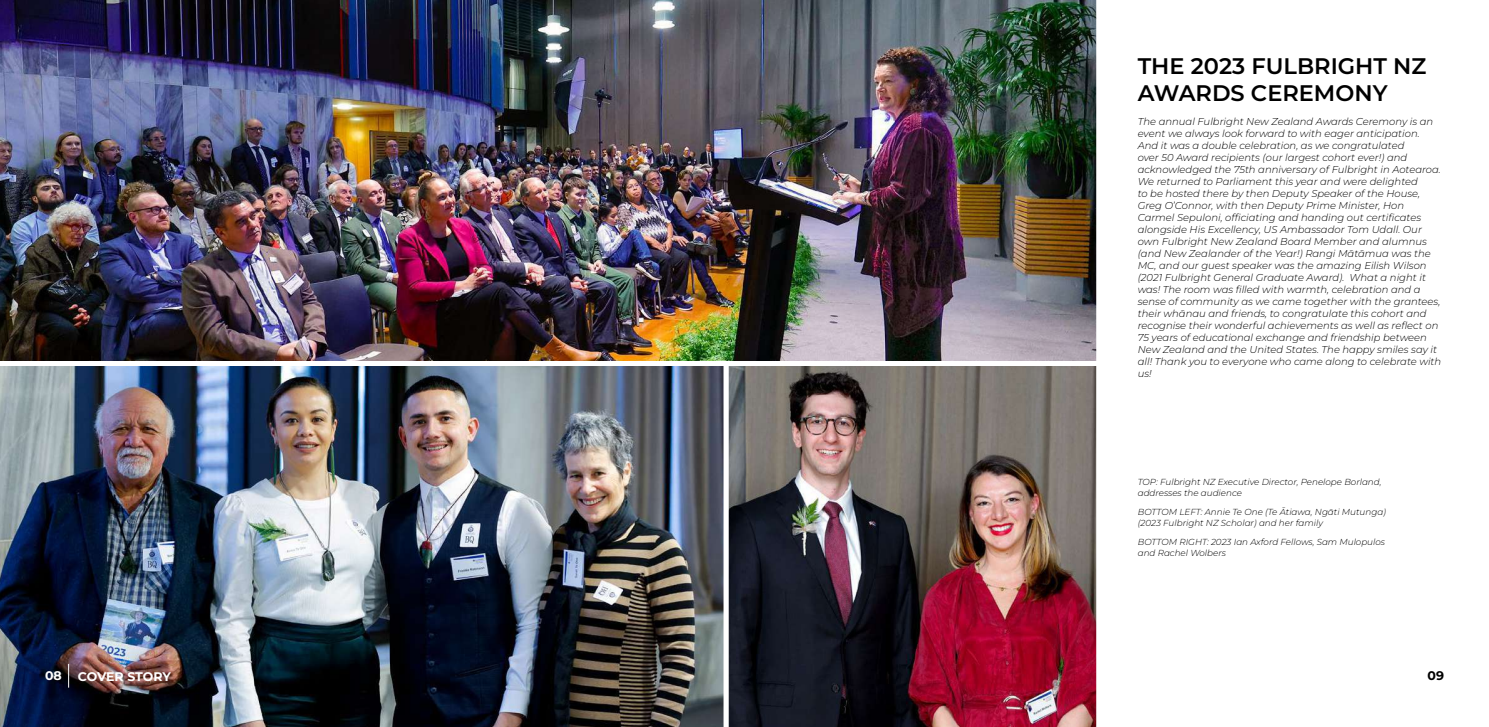
<style>
.page{position:relative;width:1489px;height:727px;background:#fff}
.page>*{position:absolute;margin:0;border:0;box-sizing:border-box;transform-origin:0 0}
.t1{font:600 22.5px/27px "Montserrat";color:#000}
.t2{font:700 12.5px "Montserrat";letter-spacing:-.01em;color:#fff}
.t3{font:700 12.5px "Montserrat";color:#000}
.t4{font:italic 300 10px/12px "Montserrat";color:#000}
.t5{font:italic 300 8.75px/11.2px "Montserrat";color:#000}
</style>
<div class="page">
<img style="left:0;top:366px;width:723px;height:360px">
<img style="left:0;top:0;width:1097px;height:361px">
<img style="left:723px;top:366px;width:374px;height:360px">
<svg style="left:68px;top:663px;width:1px;height:24px"></svg>
<p class="t2" style="left:45px;top:667px;width:18px">08</p>
<p class="t2" style="left:78px;top:668px;width:94px">COVER STORY</p>
<h1 class="t1" style="left:1137px;top:52px;width:290px">THE 2023 FULBRIGHT NZ<br>AWARDS CEREMONY</h1>
<p class="t4" style="left:1137px;top:115px;width:305px">The annual Fulbright New Zealand Awards Ceremony is an event we always look forward to with eager anticipation.<br>And it was a double celebration, as we congratulated<br>over 50 Award recipients (our largest cohort ever!) and acknowledged the 75th anniversary of Fulbright in Aotearoa.<br>We returned to Parliament this year and were delighted<br>to be hosted there by then Deputy Speaker of the House, Greg O’Connor, with then Deputy Prime Minister, Hon Carmel Sepuloni, officiating and handing out certificates alongside His Excellency, US Ambassador Tom Udall. Our own Fulbright New Zealand Board Member and alumnus (and New Zealander of the Year!) Rangi Mātāmua was the MC, and our guest speaker was the amazing Eilish Wilson (2021 Fulbright General Graduate Award). What a night it was! The room was filled with warmth, celebration and a sense of community as we came together with the grantees, their whānau and friends, to congratulate this cohort and recognise their wonderful achievements as well as reflect on 75 years of educational exchange and friendship between New Zealand and the United States. The happy smiles say it all! Thank you to everyone who came along to celebrate with us!</p>
<p class="t5" style="left:1137px;top:475px;width:245px">TOP: Fulbright NZ Executive Director, Penelope Borland, addresses the audience</p>
<p class="t5" style="left:1137px;top:505px;width:250px">BOTTOM LEFT: Annie Te One (Te Ātiawa, Ngāti Mutunga) (2023 Fulbright NZ Scholar) and her family</p>
<p class="t5" style="left:1137px;top:535px;width:249px">BOTTOM RIGHT: 2023 Ian Axford Fellows, Sam Mulopulos and Rachel Wolbers</p>
<p class="t3" style="left:1427px;top:667px;width:18px">09</p>
</div>
